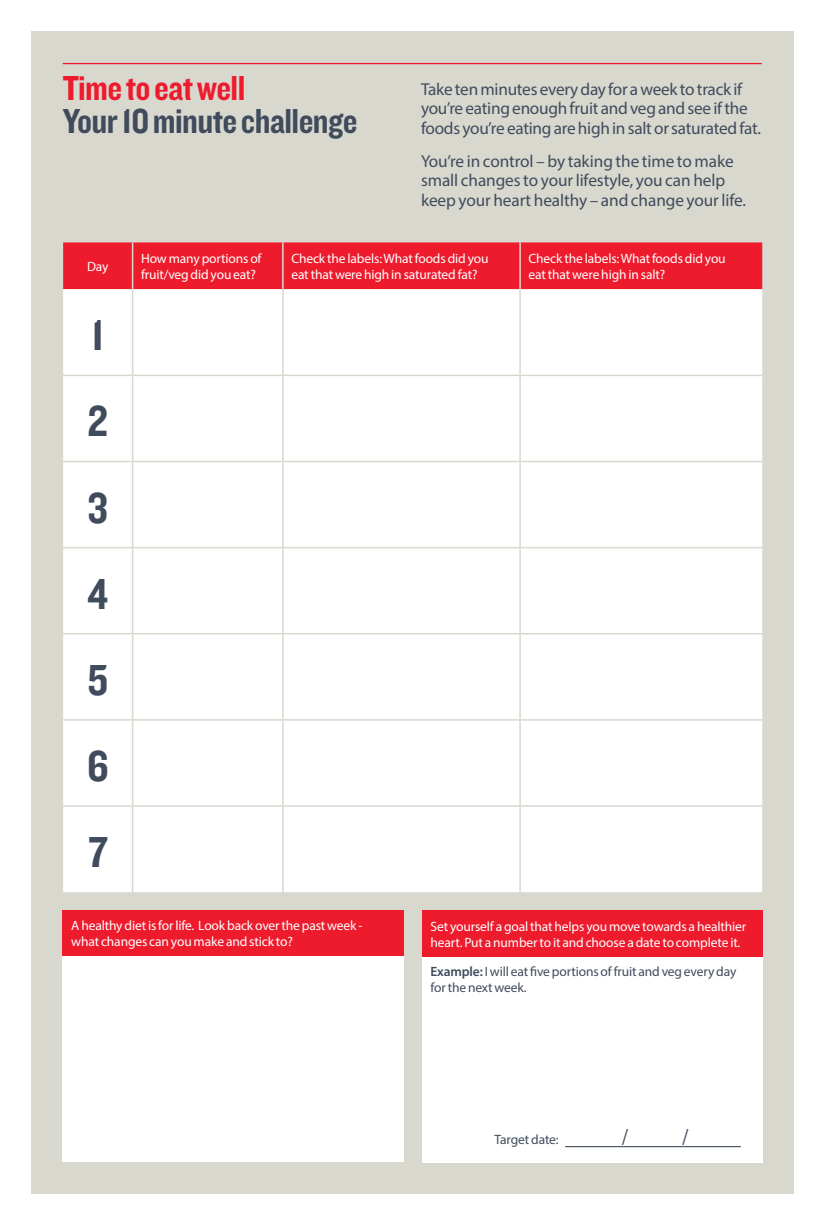
<style>
.page{position:relative;width:825px;height:1225px;background:#fff}
.page>*{position:absolute;margin:0;border:0;box-sizing:border-box;transform-origin:0 0}
.t1{font:45px "Knockout 50 Welterweight";color:#404b5c}
.t2{font:36px/32.2px "Knockout 50 Welterweight";letter-spacing:-.015em;color:#404b5c}
.t3{font:22.5px "Minion Pro";color:#404b5c}
.t4{font:17.25px/19.5px "Myriad Pro";letter-spacing:-.015em;color:#404b5c}
.t5{font:13.5px/15.8px "Myriad Pro";letter-spacing:-.01em;color:#fff}
.t6{font:13.5px/16.5px "Myriad Pro";letter-spacing:-.01em;color:#404b5c}
.s1{color:#ee1b2d}
.s2{font-weight:600}
</style>
<div class="page">
<div style="left:31px;top:31px;width:762px;height:1162px;background:#d8d8cf"></div>
<hr style="left:63px;top:63px;width:699px;height:1px;background:#ee1b2d">
<div style="left:63px;top:242px;width:699px;height:47px;background:#ee1b2d"></div>
<div style="left:63px;top:289px;width:699px;height:603px;background:#fff"></div>
<hr style="left:132px;top:376px;width:1px;height:85px;background:#d8d8cf">
<hr style="left:282px;top:376px;width:2px;height:85px;background:#d8d8cf">
<hr style="left:519px;top:376px;width:2px;height:85px;background:#d8d8cf">
<hr style="left:63px;top:461px;width:70px;height:1px;background:#d8d8cf">
<hr style="left:133px;top:461px;width:150px;height:1px;background:#d8d8cf">
<hr style="left:132px;top:462px;width:1px;height:85px;background:#d8d8cf">
<hr style="left:283px;top:461px;width:237px;height:1px;background:#d8d8cf">
<hr style="left:282px;top:462px;width:2px;height:85px;background:#d8d8cf">
<hr style="left:520px;top:461px;width:242px;height:1px;background:#d8d8cf">
<hr style="left:519px;top:462px;width:2px;height:85px;background:#d8d8cf">
<hr style="left:63px;top:547px;width:70px;height:1px;background:#d8d8cf">
<hr style="left:133px;top:547px;width:150px;height:1px;background:#d8d8cf">
<hr style="left:132px;top:548px;width:1px;height:85px;background:#d8d8cf">
<hr style="left:283px;top:547px;width:237px;height:1px;background:#d8d8cf">
<hr style="left:282px;top:548px;width:2px;height:85px;background:#d8d8cf">
<hr style="left:520px;top:547px;width:242px;height:1px;background:#d8d8cf">
<hr style="left:519px;top:548px;width:2px;height:85px;background:#d8d8cf">
<hr style="left:63px;top:633px;width:70px;height:1px;background:#d8d8cf">
<hr style="left:133px;top:633px;width:150px;height:1px;background:#d8d8cf">
<hr style="left:132px;top:634px;width:1px;height:85px;background:#d8d8cf">
<hr style="left:283px;top:633px;width:237px;height:1px;background:#d8d8cf">
<hr style="left:282px;top:634px;width:2px;height:85px;background:#d8d8cf">
<hr style="left:520px;top:633px;width:242px;height:1px;background:#d8d8cf">
<hr style="left:519px;top:634px;width:2px;height:85px;background:#d8d8cf">
<hr style="left:63px;top:719px;width:70px;height:1px;background:#d8d8cf">
<hr style="left:133px;top:719px;width:150px;height:1px;background:#d8d8cf">
<hr style="left:132px;top:720px;width:1px;height:85px;background:#d8d8cf">
<hr style="left:283px;top:719px;width:237px;height:1px;background:#d8d8cf">
<hr style="left:282px;top:720px;width:2px;height:85px;background:#d8d8cf">
<hr style="left:520px;top:719px;width:242px;height:1px;background:#d8d8cf">
<hr style="left:519px;top:720px;width:2px;height:85px;background:#d8d8cf">
<hr style="left:63px;top:805px;width:70px;height:1px;background:#d8d8cf">
<hr style="left:133px;top:805px;width:150px;height:1px;background:#d8d8cf">
<hr style="left:132px;top:806px;width:1px;height:86px;background:#d8d8cf">
<hr style="left:283px;top:805px;width:237px;height:1px;background:#d8d8cf">
<hr style="left:282px;top:806px;width:2px;height:86px;background:#d8d8cf">
<hr style="left:520px;top:805px;width:242px;height:1px;background:#d8d8cf">
<hr style="left:519px;top:806px;width:2px;height:86px;background:#d8d8cf">
<hr style="left:132px;top:242px;width:1px;height:47px;background:#d8d8cf">
<hr style="left:282px;top:242px;width:2px;height:47px;background:#d8d8cf">
<hr style="left:519px;top:242px;width:2px;height:47px;background:#d8d8cf">
<hr style="left:132px;top:289px;width:1px;height:85px;background:#d8d8cf">
<hr style="left:282px;top:289px;width:2px;height:85px;background:#d8d8cf">
<hr style="left:519px;top:289px;width:2px;height:85px;background:#d8d8cf">
<hr style="left:63px;top:374px;width:70px;height:2px;background:#d8d8cf">
<hr style="left:133px;top:374px;width:150px;height:2px;background:#d8d8cf">
<hr style="left:283px;top:374px;width:237px;height:2px;background:#d8d8cf">
<hr style="left:520px;top:374px;width:242px;height:2px;background:#d8d8cf">
<div style="left:63px;top:909px;width:341px;height:47px;background:#ee1b2d"></div>
<div style="left:63px;top:956px;width:341px;height:206px;background:#fff"></div>
<div style="left:422px;top:910px;width:340px;height:47px;background:#ee1b2d"></div>
<div style="left:422px;top:957px;width:340px;height:205px;background:#fff"></div>
<hr style="left:565px;top:1146px;width:176px;height:1px;background:#404b5c">
<p class="t2" style="left:63px;top:71px;width:296px"><span class="s1">Time to eat well<br></span>Your 10 minute challenge</p>
<p class="t4" style="left:421px;top:79px;width:323px">Take ten minutes every day for a week to track if</p>
<p class="t4" style="left:421px;top:98px;width:328px">you’re eating enough fruit and veg and see if the</p>
<p class="t4" style="left:421px;top:118px;width:342px">foods you’re eating are high in salt or saturated fat.</p>
<p class="t4" style="left:421px;top:151px;width:327px">You’re in control – by taking the time to make small changes to your lifestyle, you can help keep your heart healthy – and change your life.</p>
<p class="t5" style="left:87px;top:258px;width:23px">Day</p>
<p class="t5" style="left:141px;top:250px;width:122px">How many portions of fruit/veg did you eat?</p>
<p class="t5" style="left:291px;top:250px;width:199px">Check the labels: What foods did you eat that were high in saturated fat?</p>
<p class="t5" style="left:529px;top:250px;width:199px">Check the labels: What foods did you eat that were high in salt?</p>
<p class="t1" style="left:92px;top:306px;width:14px">1</p>
<p class="t1" style="left:88px;top:392px;width:22px">2</p>
<p class="t1" style="left:88px;top:478px;width:22px">3</p>
<p class="t1" style="left:88px;top:564px;width:22px">4</p>
<p class="t1" style="left:88px;top:650px;width:22px">5</p>
<p class="t1" style="left:87px;top:736px;width:23px">6</p>
<p class="t1" style="left:88px;top:822px;width:21px">7</p>
<p class="t5" style="left:71px;top:917px;width:293px">A healthy diet is for life. Look back over the past week - what changes can you make and stick to?</p>
<p class="t5" style="left:430px;top:918px;width:317px">Set yourself a goal that helps you move towards a healthier heart. Put a number to it and choose a date to complete it.</p>
<p class="t6" style="left:430px;top:962px;width:307px"><span class="s2">Example:</span> I will eat five portions of fruit and veg every day for the next week.</p>
<p class="t6" style="left:495px;top:1131px;width:66px">Target date:</p>
<p class="t3" style="left:622px;top:1122px;width:9px">/</p>
<p class="t3" style="left:682px;top:1122px;width:9px">/</p>
</div>
